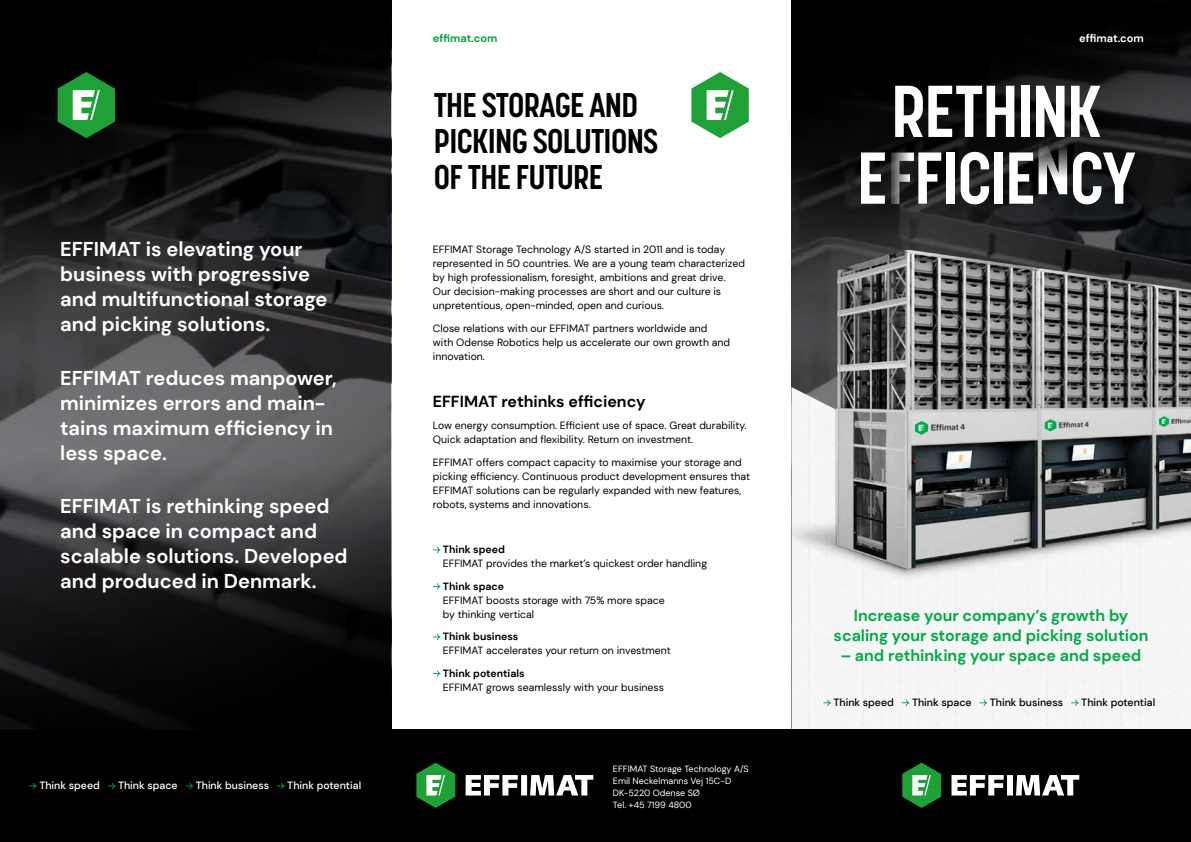
<style>
.page{position:relative;width:1191px;height:842px;background:#fff}
.page>*{position:absolute;margin:0;border:0;box-sizing:border-box;transform-origin:0 0}
.t1{font:700 72.9px "Korolev Condensed";color:#fff}
.t2{font:700 72.6px/66.8px "Korolev Condensed";letter-spacing:-.025em;color:#fff;text-align:center}
.t3{font:700 34px/36px "Korolev Condensed";letter-spacing:-.02em;color:#000}
.t4{font:700 20px/25px "DM Sans";color:#fff}
.t5{font:700 16px/20px "DM Sans";color:#00aa48;text-align:center}
.t6{font:700 16px "DM Sans";color:#000}
.t7{font:700 11px "DM Sans";color:#fff}
.t8{font:700 11px "DM Sans";color:#009f3f}
.t9{font:10.5px/14px "DM Sans";color:#000}
.t10{font:700 10.5px "DM Sans";color:#000}
.t11{font:500 10.5px "DM Sans";color:#000}
.t12{font:500 10.5px "DM Sans";color:#fff}
.t13{font:9px/12px "DM Sans";color:#fff}
.s1{font-size:72.9px}
</style>
<div class="page">
<svg style="left:791px;top:0;width:400px;height:237px;background:#0f0f10"></svg>
<div style="left:791px;top:585px;width:400px;height:144px;background:#f6f6f6"></div>
<img style="left:791px;top:237px;width:400px;height:348px">
<svg style="left:823px;top:700px;width:7px;height:6px"></svg>
<svg style="left:902px;top:700px;width:7px;height:6px"></svg>
<svg style="left:979px;top:700px;width:8px;height:6px"></svg>
<svg style="left:1071px;top:700px;width:7px;height:6px"></svg>
<div style="left:0;top:729px;width:1191px;height:113px;background:#000"></div>
<svg style="left:951px;top:775px;width:128px;height:20px"></svg>
<svg style="left:902px;top:763px;width:39px;height:45px"></svg>
<svg style="left:465px;top:775px;width:128px;height:20px"></svg>
<svg style="left:416px;top:763px;width:39px;height:45px"></svg>
<svg style="left:433px;top:547px;width:7px;height:6px"></svg>
<svg style="left:433px;top:583px;width:7px;height:6px"></svg>
<svg style="left:433px;top:634px;width:7px;height:6px"></svg>
<svg style="left:433px;top:670px;width:7px;height:6px"></svg>
<svg style="left:691px;top:72px;width:58px;height:66px"></svg>
<svg style="left:0;top:0;width:391px;height:787px;background:#242426"></svg>
<svg style="left:29px;top:783px;width:8px;height:6px"></svg>
<svg style="left:108px;top:783px;width:7px;height:6px"></svg>
<svg style="left:186px;top:783px;width:7px;height:6px"></svg>
<svg style="left:277px;top:783px;width:8px;height:6px"></svg>
<svg style="left:58px;top:72px;width:57px;height:66px;background:#368645"></svg>
<h3 class="t4" style="left:60px;top:237px;width:269px">EFFIMAT is elevating your business with progressive and multifunctional storage and picking solutions.</h3>
<h3 class="t4" style="left:60px;top:365px;width:278px">EFFIMAT reduces manpower, minimizes errors and main&shy;tains maximum efficiency in less space.</h3>
<h3 class="t4" style="left:60px;top:494px;width:289px">EFFIMAT is rethinking speed and space in compact and scalable solutions. Developed and produced in Denmark.</h3>
<p class="t12" style="left:39px;top:779px;width:62px">Think speed</p>
<p class="t12" style="left:118px;top:779px;width:61px">Think space</p>
<p class="t12" style="left:196px;top:779px;width:75px">Think business</p>
<p class="t12" style="left:287px;top:779px;width:75px">Think potential</p>
<p class="t8" style="left:433px;top:32px;width:66px">effimat.com</p>
<h3 class="t3" style="left:434px;top:87px;width:226px">THE STORAGE AND<br>PICKING SOLUTIONS<br>OF THE FUTURE</h3>
<p class="t9" style="left:433px;top:243px;width:314px">EFFIMAT Storage Technology A/S started in 2011 and is today represented in 50 countries. We are a young team characterized by high professionalism, foresight, ambitions and great drive.<br>Our decision-making processes are short and our culture is unpretentious, open-minded, open and curious.</p>
<p class="t9" style="left:433px;top:321px;width:299px">Close relations with our EFFIMAT partners worldwide and with Odense Robotics help us accelerate our own growth and innovation.</p>
<h3 class="t6" style="left:433px;top:391px;width:214px">EFFIMAT rethinks efficiency</h3>
<p class="t9" style="left:433px;top:419px;width:315px">Low energy consumption. Efficient use of space. Great durability.<br>Quick adaptation and flexibility. Return on investment.</p>
<p class="t9" style="left:433px;top:455px;width:319px">EFFIMAT offers compact capacity to maximise your storage and picking efficiency. Continuous product development ensures that EFFIMAT solutions can be regularly expanded with new features, robots, systems and innovations.</p>
<p class="t10" style="left:443px;top:543px;width:64px">Think speed</p>
<p class="t9" style="left:443px;top:556px;width:266px">EFFIMAT provides the market’s quickest order handling</p>
<p class="t10" style="left:443px;top:579px;width:63px">Think space</p>
<p class="t9" style="left:443px;top:593px;width:223px">EFFIMAT boosts storage with 75% more space by thinking vertical</p>
<p class="t10" style="left:443px;top:630px;width:77px">Think business</p>
<p class="t9" style="left:443px;top:643px;width:229px">EFFIMAT accelerates your return on investment</p>
<p class="t10" style="left:443px;top:666px;width:83px">Think potentials</p>
<p class="t9" style="left:443px;top:680px;width:222px">EFFIMAT grows seamlessly with your business</p>
<p class="t13" style="left:613px;top:762px;width:137px">EFFIMAT Storage Technology A/S<br>Emil Neckelmanns Vej 15C-D<br>DK-5220 Odense SØ<br>Tel. +45 7199 4800</p>
<p class="t7" style="left:1079px;top:32px;width:66px">effimat.com</p>
<h2 class="t2" style="left:857px;top:78px;width:280px">RETHINK<br>E FICIE<span class="s1">N</span>CY</h2>
<h1 class="t1" style="left:886px;top:135px;width:31px">F</h1>
<h3 class="t5" style="left:833px;top:605px;width:316px">Increase your company’s growth by scaling your storage and picking solution</h3>
<h3 class="t5" style="left:840px;top:645px;width:302px">– and rethinking your space and speed</h3>
<p class="t11" style="left:833px;top:696px;width:62px">Think speed</p>
<p class="t11" style="left:912px;top:696px;width:61px">Think space</p>
<p class="t11" style="left:989px;top:696px;width:75px">Think business</p>
<p class="t11" style="left:1081px;top:696px;width:75px">Think potential</p>
</div>
